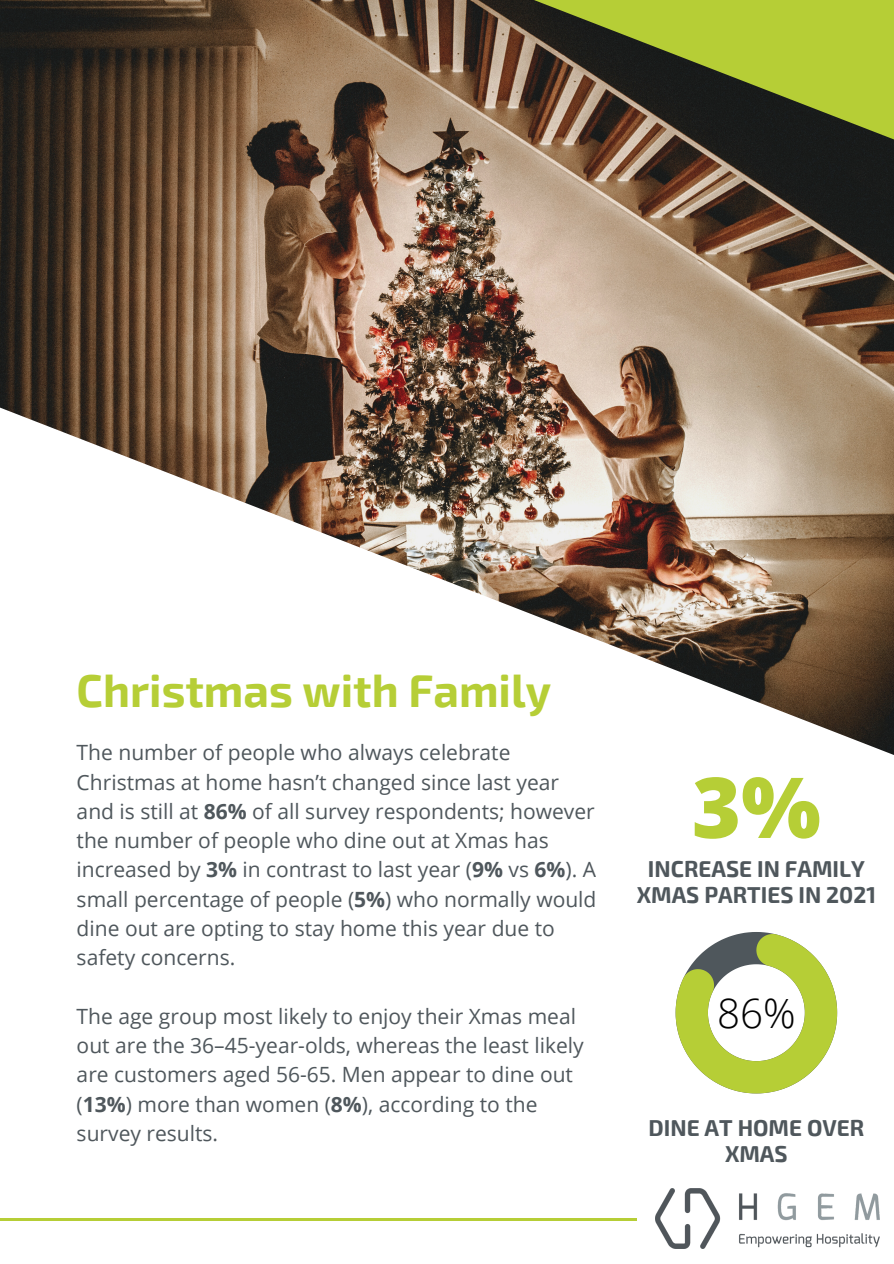
<style>
.page{position:relative;width:894px;height:1264px;background:#fff}
.page>*{position:absolute;margin:0;border:0;box-sizing:border-box;transform-origin:0 0}
.t1{font:800 84px "Open Sans";color:#b6ce36}
.t2{font:700 45px "Exo 2";color:#b6ce36}
.t3{font:300 40.35px "Open Sans";color:#000}
.t4{font:700 22.5px/26px "Exo 2";color:#4f575c;text-align:center}
.t5{font:21px/29.2px "Open Sans";color:#4f575c}
.s1{font-weight:700}
</style>
<div class="page">
<img style="left:0;top:0;width:893px;height:382px">
<svg style="left:0;top:382px;width:893px;height:373px"></svg>
<svg style="left:431px;top:0;width:462px;height:204px;background:#746f3e"></svg>
<hr style="left:0;top:1218px;width:636px;height:2px;background:#b6ce36">
<img style="left:655px;top:1188px;width:224px;height:60px">
<svg style="left:675px;top:932px;width:161px;height:161px"></svg>
<p class="t2" style="left:77px;top:661px;width:476px">Christmas with Family</p>
<p class="t5" style="left:77px;top:737px;width:521px">The number of people who always celebrate Christmas at home hasn’t changed since last year and is still at <span class="s1">86%</span> of all survey respondents; however the number of people who dine out at Xmas has increased by <span class="s1">3%</span> in contrast to last year (<span class="s1">9%</span> vs <span class="s1">6%</span>). A small percentage of people (<span class="s1">5%</span>) who normally would dine out are opting to stay home this year due to safety concerns.</p>
<p class="t5" style="left:77px;top:1001px;width:508px">The age group most likely to enjoy their Xmas meal out are the 36–45-year-olds, whereas the least likely are customers aged 56-65. Men appear to dine out (<span class="s1">13%</span>) more than women (<span class="s1">8%</span>), according to the survey results.</p>
<p class="t1" style="left:691px;top:748px;width:130px">3%</p>
<p class="t4" style="left:636px;top:855px;width:241px">INCREASE IN FAMILY<br>XMAS PARTIES IN 2021</p>
<p class="t3" style="left:716px;top:985px;width:80px">86%</p>
<p class="t4" style="left:648px;top:1113px;width:217px">DINE AT HOME OVER<br>XMAS</p>
</div>
